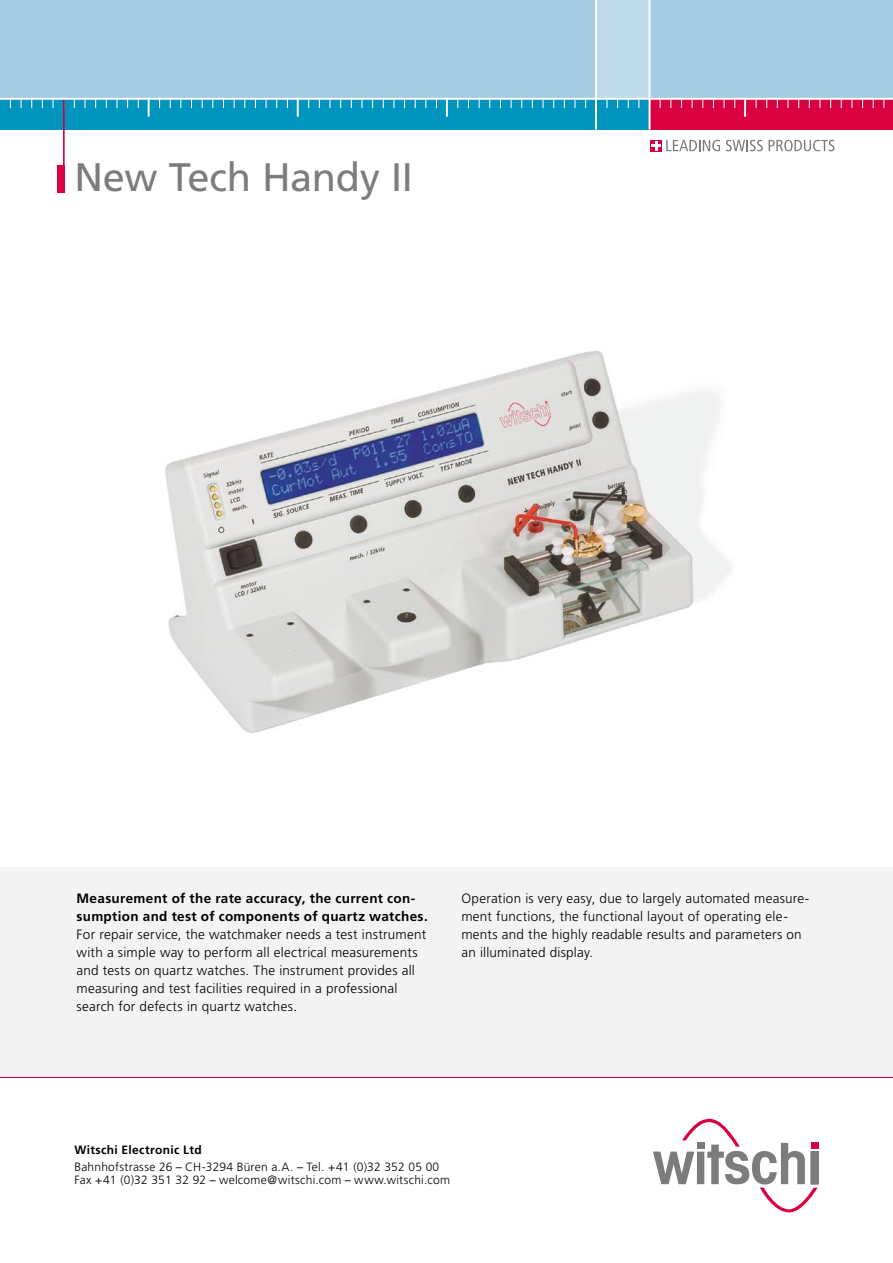
<style>
.page{position:relative;width:893px;height:1263px;background:#fff}
.page>*{position:absolute;margin:0;border:0;box-sizing:border-box;transform-origin:0 0}
.t1{font:39.75px "Frutiger";letter-spacing:-.01em;color:#7b7c7e}
.t2{font:300 13.5px/18px "Frutiger";letter-spacing:.015em;color:#000}
.t3{font:700 13.5px/18px "Frutiger";letter-spacing:.025em;color:#000}
.t4{font:300 12px/16.5px "Frutiger";letter-spacing:.02em;color:#000}
.s1{font-weight:700}
.s2{font-weight:400}
</style>
<div class="page">
<div style="left:0;top:0;width:893px;height:129px;background:#a4cbe2"></div>
<div style="left:596px;top:0;width:54px;height:129px;background:#bfdaea"></div>
<div style="left:0;top:867px;width:893px;height:211px;background:#f3f3f3"></div>
<div style="left:0;top:98px;width:893px;height:31px;background:#0094bf"></div>
<div style="left:650px;top:98px;width:243px;height:31px;background:#db0040"></div>
<svg style="left:446px;top:100px;width:2px;height:17px"></svg>
<svg style="left:297px;top:100px;width:2px;height:17px"></svg>
<svg style="left:148px;top:100px;width:2px;height:17px"></svg>
<svg style="left:744px;top:100px;width:2px;height:17px"></svg>
<svg style="left:787px;top:100px;width:2px;height:8px"></svg>
<svg style="left:755px;top:100px;width:2px;height:8px"></svg>
<svg style="left:542px;top:100px;width:2px;height:8px"></svg>
<svg style="left:84px;top:100px;width:2px;height:8px"></svg>
<hr style="left:0;top:98px;width:893px;height:2px;background:#fff">
<hr style="left:649px;top:0;width:1px;height:130px;background:#fff">
<hr style="left:0;top:1077px;width:893px;height:1px;background:#db0040">
<svg style="left:653px;top:1119px;width:165px;height:93px"></svg>
<hr style="left:595px;top:0;width:2px;height:129px;background:#fff">
<div style="left:650px;top:140px;width:12px;height:11px;background:#db0040"></div>
<svg style="left:651px;top:140px;width:69px;height:11px"></svg>
<svg style="left:726px;top:140px;width:37px;height:11px"></svg>
<svg style="left:769px;top:140px;width:65px;height:11px"></svg>
<div style="left:57px;top:165px;width:7px;height:27px;background:#db0040"></div>
<hr style="left:63px;top:100px;width:2px;height:92px;background:#db0040">
<img style="left:165px;top:350px;width:567px;height:383px">
<h1 class="t1" style="left:74px;top:154px;width:340px">New Tech Handy II</h1>
<p class="t3" style="left:77px;top:889px;width:353px">Measurement of the rate accuracy, the current con&shy;sumption and test of components of quartz watches.</p>
<p class="t2" style="left:77px;top:926px;width:351px">For repair service, the watchmaker needs a test instrument with a simple way to perform all electrical measurements and tests on quartz watches. The instrument provides all measuring and test facilities required in a professional search for defects in quartz watches.</p>
<p class="t2" style="left:461px;top:889px;width:350px">Operation is very easy, due to largely automated measure&shy;ment functions, the functional layout of operating ele&shy;ments and the highly readable results and parameters on an illuminated display.</p>
<p class="t4" style="left:74px;top:1142px;width:366px"><span class="s1">Witschi Electronic Ltd<br></span>Bahnhofstrasse 26 <span class="s2">–</span> CH-3294 Büren a.A. <span class="s2">–</span> Tel. +41 (0)32 352 05 00</p>
<p class="t4" style="left:74px;top:1172px;width:377px">Fax +41 (0)32 351 32 92 <span class="s2">–</span> welcome@witschi.com <span class="s2">–</span> www.witschi.com</p>
</div>
